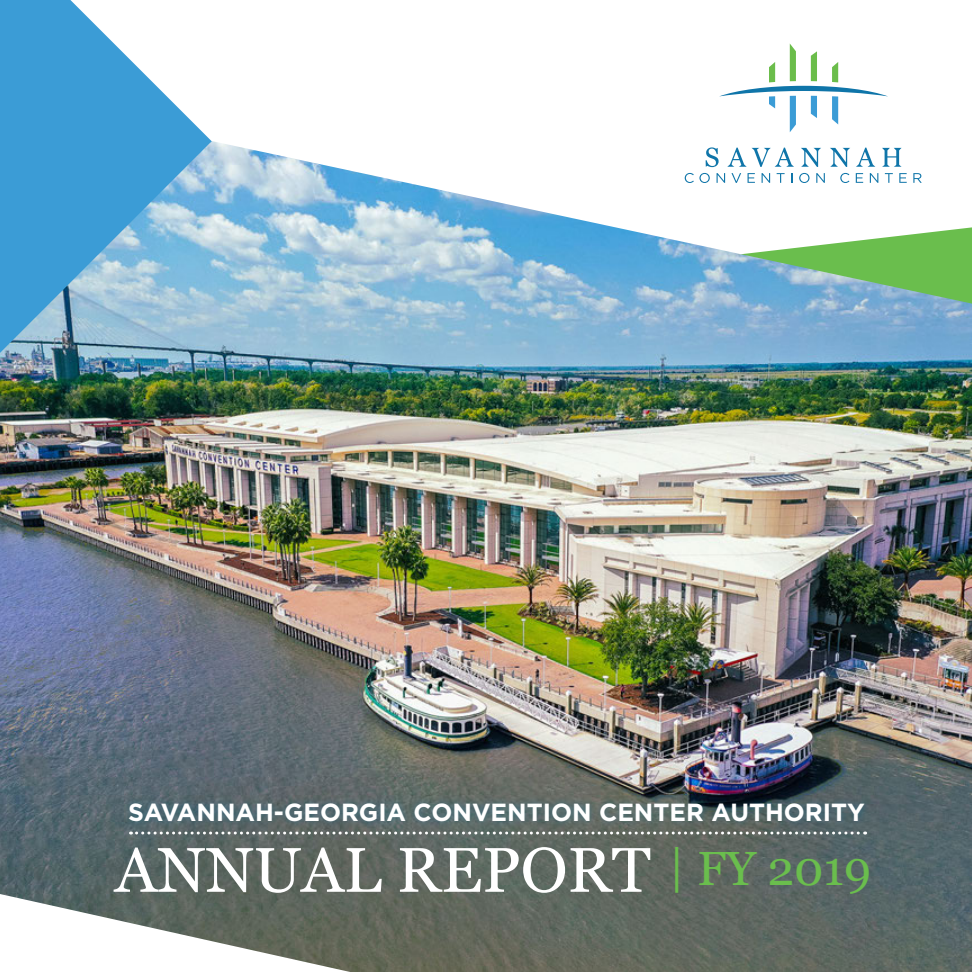
<style>
.page{position:relative;width:972px;height:972px;background:#fff}
.page>*{position:absolute;margin:0;border:0;box-sizing:border-box;transform-origin:0 0}
.t1{font:63px "Georgia";color:#fff}
.t2{font:48px "Georgia";color:#6abe4d}
.t3{font:700 24.75px "Gotham";color:#fff}
</style>
<div class="page">
<img style="left:0;top:141px;width:972px;height:831px">
<div style="left:123px;top:796px;width:749px;height:33px;background:#0875a8;opacity:.39"></div>
<svg style="left:719px;top:43px;width:169px;height:89px"></svg>
<svg style="left:685px;top:173px;width:25px;height:10px"></svg>
<svg style="left:717px;top:173px;width:8px;height:10px"></svg>
<svg style="left:731px;top:173px;width:10px;height:10px"></svg>
<svg style="left:748px;top:173px;width:7px;height:10px"></svg>
<svg style="left:762px;top:173px;width:8px;height:10px"></svg>
<svg style="left:777px;top:173px;width:8px;height:10px"></svg>
<svg style="left:799px;top:173px;width:11px;height:10px"></svg>
<svg style="left:816px;top:173px;width:9px;height:10px"></svg>
<svg style="left:840px;top:173px;width:9px;height:10px"></svg>
<svg style="left:856px;top:173px;width:7px;height:10px"></svg>
<svg style="left:870px;top:173px;width:8px;height:10px"></svg>
<svg style="left:885px;top:173px;width:8px;height:10px"></svg>
<svg style="left:899px;top:173px;width:8px;height:10px"></svg>
<svg style="left:913px;top:173px;width:9px;height:10px"></svg>
<svg style="left:706px;top:147px;width:13px;height:20px"></svg>
<svg style="left:727px;top:148px;width:67px;height:19px"></svg>
<svg style="left:856px;top:148px;width:19px;height:19px"></svg>
<svg style="left:801px;top:148px;width:20px;height:19px"></svg>
<svg style="left:830px;top:148px;width:20px;height:19px"></svg>
<svg style="left:882px;top:148px;width:20px;height:19px"></svg>
<svg style="left:0;top:894px;width:350px;height:78px"></svg>
<svg style="left:137px;top:832px;width:729px;height:3px"></svg>
<svg style="left:0;top:0;width:212px;height:353px;background:#70b3db"></svg>
<p class="t3" style="left:128px;top:796px;width:738px">SAVANNAH-GEORGIA CONVENTION CENTER AUTHORITY</p>
<p class="t1" style="left:115px;top:832px;width:537px">ANNUAL REPORT</p>
<p class="t2" style="left:668px;top:839px;width:205px">| FY 2019</p>
</div>
